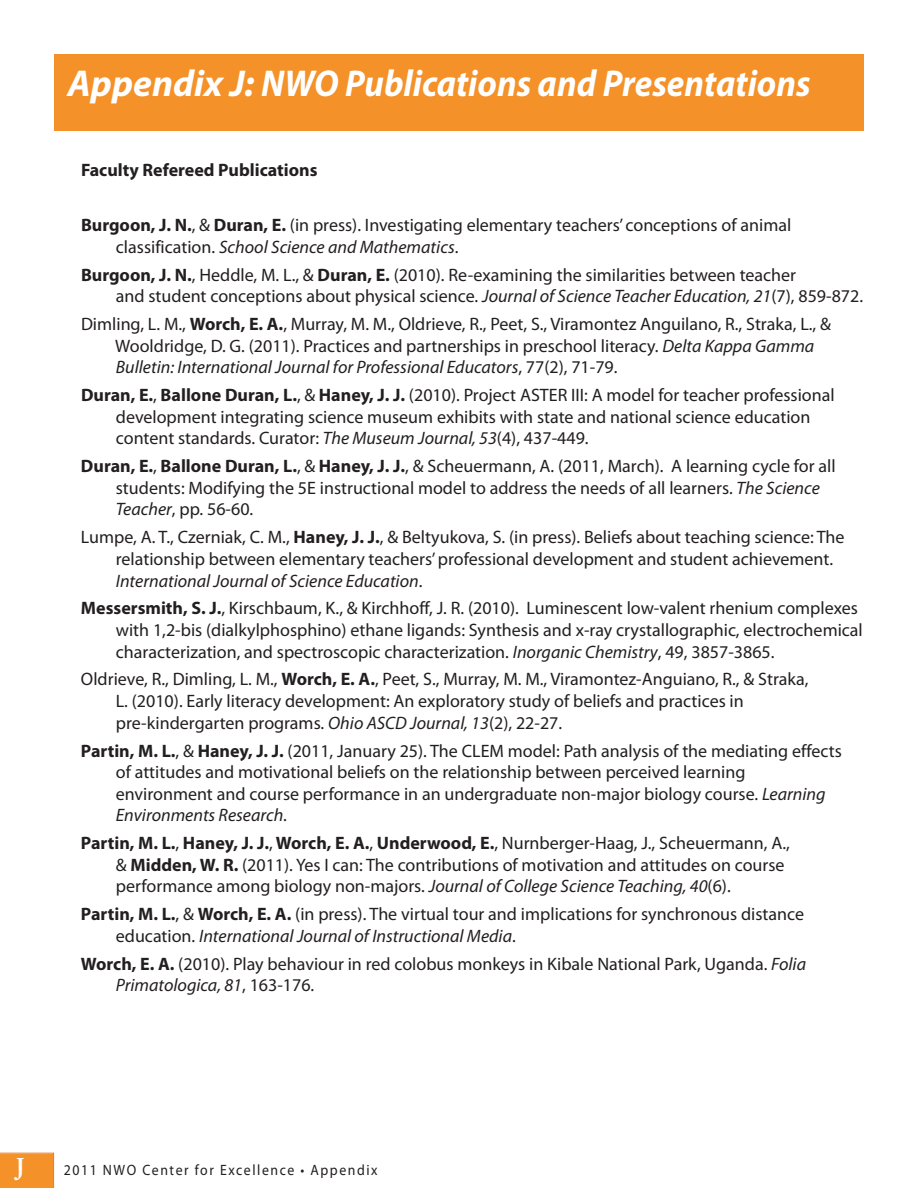
<style>
.page{position:relative;width:918px;height:1188px;background:#fff}
.page>*{position:absolute;margin:0;border:0;box-sizing:border-box;transform-origin:0 0}
.t1{font:italic 700 37.5px "Myriad Pro";color:#fff}
.t2{font:700 24px "Adobe Caslon";color:#fff;scale:.9 1}
.t3{font:18px/21.6px "Myriad Pro";color:#231f20}
.t4{font:700 18px "Myriad Pro";color:#231f20}
.t5{font:15px "Myriad Pro";letter-spacing:.115em;color:#231f20;scale:.92 1}
.s1{font-weight:700}
.s2{font-style:italic}
</style>
<div class="page">
<div style="left:54px;top:54px;width:810px;height:77px;background:#f49129"></div>
<div style="left:0;top:1153px;width:54px;height:35px;background:#f49129"></div>
<h1 class="t1" style="left:68px;top:69px;width:745px">Appendix J: NWO Publications and Presentations</h1>
<p class="t4" style="left:81px;top:163px;width:238px">Faculty Refereed Publications</p>
<p class="t3" style="left:116px;top:216px;width:677px;text-indent:-35px"><span class="s1">Burgoon, J. N.</span>, &amp; <span class="s1">Duran, E.</span> (in press). Investigating elementary teachers’ conceptions of animal classification. <span class="s2">School Science and Mathematics</span>.</p>
<p class="t3" style="left:116px;top:265px;width:749px;text-indent:-35px"><span class="s1">Burgoon, J. N.</span>, Heddle, M. L., &amp; <span class="s1">Duran, E.</span> (2010). Re-examining the similarities between teacher<br>and student conceptions about physical science. <span class="s2">Journal of Science Teacher Education, 21</span>(7), 859-872.</p>
<p class="t3" style="left:115px;top:315px;width:717px;text-indent:-34px">Dimling, L. M., <span class="s1">Worch, E. A.</span>, Murray, M. M., Oldrieve, R., Peet, S., Viramontez Anguilano, R., Straka, L., &amp;<br>Wooldridge, D. G. (2011). Practices and partnerships in preschool literacy. <span class="s2">Delta Kappa Gamma<br>Bulletin: International Journal for Professional Educators</span>, 77(2), 71-79.</p>
<p class="t3" style="left:116px;top:386px;width:720px;text-indent:-35px"><span class="s1">Duran, E.</span>, <span class="s1">Ballone Duran, L.</span>, &amp; <span class="s1">Haney, J. J.</span> (2010). Project ASTER III: A model for teacher professional development integrating science museum exhibits with state and national science education content standards. Curator: <span class="s2">The Museum Journal, 53</span>(4), 437-449.</p>
<p class="t3" style="left:116px;top:457px;width:721px;text-indent:-35px"><span class="s1">Duran, E.</span>, <span class="s1">Ballone Duran, L.</span>, &amp; <span class="s1">Haney, J. J.</span>, &amp; Scheuermann, A. (2011, March). A learning cycle for all students: Modifying the 5E instructional model to address the needs of all learners. <span class="s2">The Science<br>Teacher</span>, pp. 56-60.</p>
<p class="t3" style="left:116px;top:528px;width:730px;text-indent:-35px">Lumpe, A. T., Czerniak, C. M., <span class="s1">Haney, J. J.</span>, &amp; Beltyukova, S. (in press). Beliefs about teaching science: The relationship between elementary teachers’ professional development and student achievement.<br><span class="s2">International Journal of Science Education</span>.</p>
<p class="t3" style="left:116px;top:599px;width:749px;text-indent:-35px"><span class="s1">Messersmith, S. J.</span>, Kirschbaum, K., &amp; Kirchhoff, J. R. (2010). Luminescent low-valent rhenium complexes with 1,2-bis (dialkylphosphino) ethane ligands: Synthesis and x-ray crystallographic, electrochemical characterization, and spectroscopic characterization. <span class="s2">Inorganic Chemistry</span>, 49, 3857-3865.</p>
<p class="t3" style="left:116px;top:670px;width:694px;text-indent:-35px">Oldrieve, R., Dimling, L. M., <span class="s1">Worch, E. A.</span>, Peet, S., Murray, M. M., Viramontez-Anguiano, R., &amp; Straka,<br>L. (2010). Early literacy development: An exploratory study of beliefs and practices in pre-kindergarten programs. <span class="s2">Ohio ASCD Journal, 13</span>(2), 22-27.</p>
<p class="t3" style="left:116px;top:741px;width:728px;text-indent:-35px"><span class="s1">Partin, M. L.</span>, &amp; <span class="s1">Haney, J. J.</span> (2011, January 25). The CLEM model: Path analysis of the mediating effects of attitudes and motivational beliefs on the relationship between perceived learning environment and course performance in an undergraduate non-major biology course. <span class="s2">Learning Environments Research</span>.</p>
<p class="t3" style="left:116px;top:834px;width:675px;text-indent:-35px"><span class="s1">Partin, M. L.</span>, <span class="s1">Haney, J. J.</span>, <span class="s1">Worch, E. A.</span>, <span class="s1">Underwood, E.</span>, Nurnberger-Haag, J., Scheuermann, A., &amp; <span class="s1">Midden, W. R.</span> (2011). Yes I can: The contributions of motivation and attitudes on course performance among biology non-majors. <span class="s2">Journal of College Science Teaching, 40</span>(6).</p>
<p class="t3" style="left:116px;top:905px;width:690px;text-indent:-35px"><span class="s1">Partin, M. L.</span>, &amp; <span class="s1">Worch, E. A.</span> (in press). The virtual tour and implications for synchronous distance education. <span class="s2">International Journal of Instructional Media</span>.</p>
<p class="t3" style="left:116px;top:954px;width:692px;text-indent:-35px"><span class="s1">Worch, E. A.</span> (2010). Play behaviour in red colobus monkeys in Kibale National Park, Uganda. <span class="s2">Folia<br>Primatologica, 81</span>, 163-176.</p>
<h2 class="t2" style="left:17px;top:1158px;width:10px">J</h2>
<p class="t5" style="left:64px;top:1164px;width:343px">2011 NWO Center for Excellence • Appendix</p>
</div>
